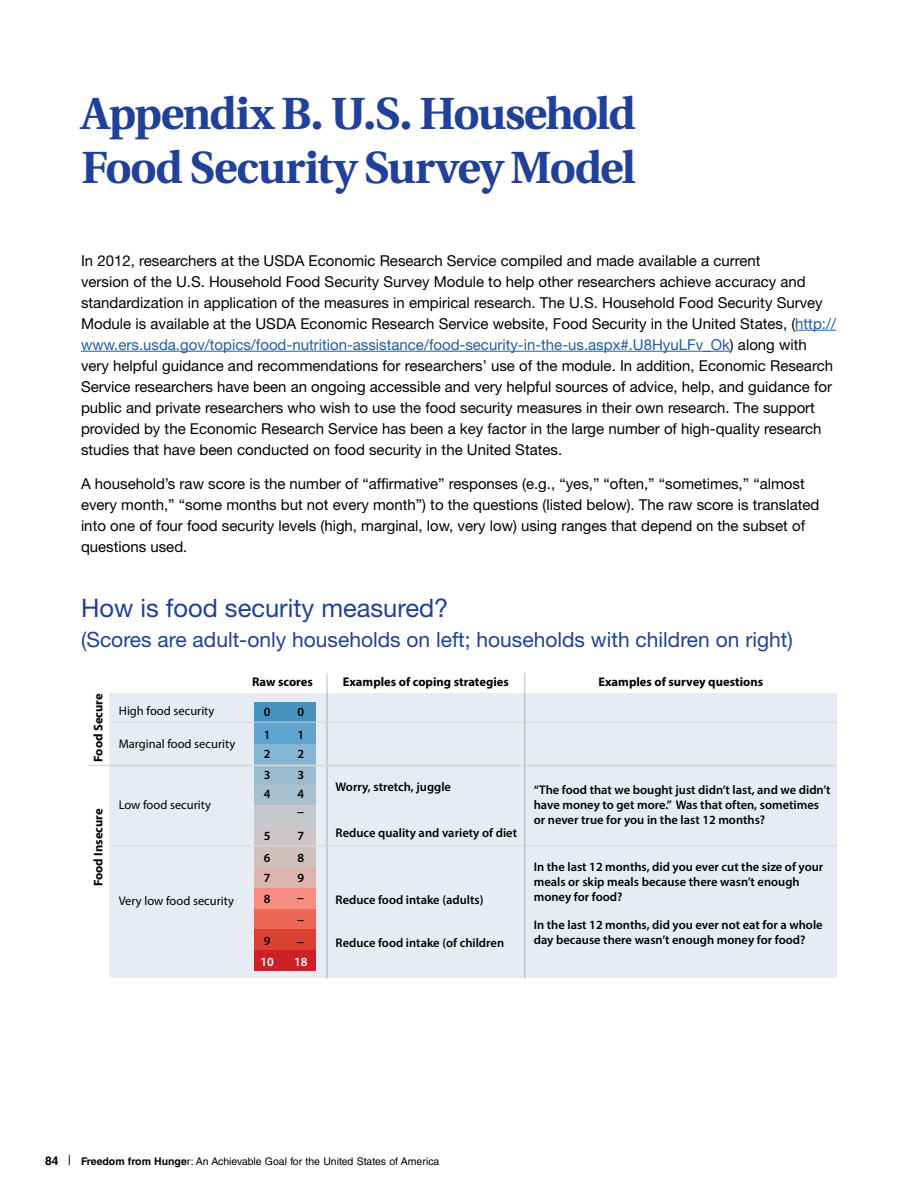
<style>
.page{position:relative;width:918px;height:1188px;background:#fff}
.page>*{position:absolute;margin:0;border:0;box-sizing:border-box;transform-origin:0 0}
.t1{font:700 45px/54px "Heuristica";letter-spacing:-.03em;color:#21409a}
.t2{font:25.5px "Helvetica Neue LT Std";color:#21409a}
.t3{font:21px "Helvetica Neue LT Std";color:#21409a}
.t4{font:15px/21px "Helvetica Neue LT Std";color:#000}
.t5{font:600 12.45px/15px "Myriad Pro";color:#000}
.t6{font:700 12.45px "Myriad Pro";color:#000}
.t7{font:12.45px "Myriad Pro";color:#000}
.t8{font:600 12.45px "Myriad Pro";color:#fff}
.t9{font:10.5px "Helvetica LT Std";color:#000}
.s1{color:#215e9e}
.s2{font-weight:700;font-size:12px}
.s3{font-size:13.5px}
.s4{font-weight:700}
</style>
<div class="page">
<div style="left:109px;top:693px;width:727px;height:285px;background:#e7ecf2"></div>
<hr style="left:795px;top:330px;width:41px;height:1px;background:#215e9e">
<hr style="left:81px;top:351px;width:649px;height:1px;background:#215e9e">
<div style="left:254px;top:909px;width:61px;height:21px;background:#eb6756"></div>
<div style="left:254px;top:743px;width:61px;height:21px;background:#83b6d2"></div>
<div style="left:254px;top:826px;width:61px;height:21px;background:#ccc7c6"></div>
<div style="left:254px;top:785px;width:61px;height:20px;background:#a8c0cd"></div>
<div style="left:254px;top:805px;width:61px;height:21px;background:#c3c8ca"></div>
<div style="left:254px;top:847px;width:61px;height:21px;background:#d1c0be"></div>
<div style="left:254px;top:867px;width:61px;height:21px;background:#dab5b0"></div>
<div style="left:254px;top:888px;width:61px;height:21px;background:#f58d81"></div>
<div style="left:254px;top:764px;width:61px;height:21px;background:#9bbcce"></div>
<div style="left:254px;top:723px;width:61px;height:20px;background:#5fa5cf"></div>
<hr style="left:326px;top:673px;width:2px;height:305px;background:#000">
<hr style="left:524px;top:673px;width:1px;height:305px;background:#000">
<hr style="left:89px;top:765px;width:747px;height:1px;background:#d7d7d7">
<hr style="left:111px;top:845px;width:725px;height:1px;background:#d7d7d7">
<div style="left:254px;top:702px;width:61px;height:21px;background:#4892c0"></div>
<hr style="left:111px;top:722px;width:725px;height:1px;background:#d7d7d7">
<div style="left:254px;top:930px;width:61px;height:20px;background:#da4133"></div>
<div style="left:254px;top:950px;width:61px;height:21px;background:#cd2027"></div>
<h2 class="t1" style="left:81px;top:85px;width:556px">Appendix B. U.S. Household<br>Food Security Survey Model</h2>
<p class="t4" style="left:81px;top:250px;width:757px">In 2012, researchers at the USDA Economic Research Service compiled and made available a current<br>version of the U.S. Household Food Security Survey Module to help other researchers achieve accuracy and standardization in application of the measures in empirical research. The U.S. Household Food Security Survey Module is available at the USDA Economic Research Service website, Food Security in the United States, (<span class="s1">http:// www.ers.usda.gov/topics/food-nutrition-assistance/food-security-in-the-us.aspx#.U8HyuLFv_Ok</span>) along with very helpful guidance and recommendations for researchers’ use of the module. In addition, Economic Research Service researchers have been an ongoing accessible and very helpful sources of advice, help, and guidance for public and private researchers who wish to use the food security measures in their own research. The support provided by the Economic Research Service has been a key factor in the large number of high-quality research studies that have been conducted on food security in the United States.</p>
<p class="t4" style="left:81px;top:473px;width:740px">A household’s raw score is the number of “affirmative” responses (e.g., “yes,” “often,” “sometimes,” “almost every month,” “some months but not every month”) to the questions (listed below). The raw score is translated into one of four food security levels (high, marginal, low, very low) using ranges that depend on the subset of questions used.</p>
<p class="t2" style="left:81px;top:592px;width:369px">How is food security measured?</p>
<p class="t3" style="left:81px;top:627px;width:713px">(Scores are adult-only households on left; households with children on right)</p>
<p class="t6" style="left:90px;top:762px;width:70px;rotate:-90deg">Food Secure</p>
<p class="t6" style="left:90px;top:886px;width:79px;rotate:-90deg">Food Insecure</p>
<p class="t6" style="left:252px;top:674px;width:62px">Raw scores</p>
<p class="t7" style="left:119px;top:703px;width:97px">High food security</p>
<p class="t5" style="left:264px;top:704px;width:8px">0</p>
<p class="t5" style="left:297px;top:704px;width:8px">0</p>
<p class="t5" style="left:264px;top:727px;width:8px">1</p>
<p class="t5" style="left:297px;top:727px;width:8px">1</p>
<p class="t7" style="left:119px;top:736px;width:118px">Marginal food security</p>
<p class="t5" style="left:264px;top:746px;width:8px">2</p>
<p class="t5" style="left:297px;top:746px;width:8px">2</p>
<p class="t5" style="left:264px;top:767px;width:8px">3</p>
<p class="t5" style="left:297px;top:767px;width:8px">3</p>
<p class="t5" style="left:264px;top:786px;width:8px">4</p>
<p class="t5" style="left:297px;top:786px;width:8px">4</p>
<p class="t7" style="left:119px;top:797px;width:94px">Low food security</p>
<p class="t5" style="left:297px;top:804px;width:9px">−</p>
<p class="t5" style="left:264px;top:828px;width:8px">5</p>
<p class="t5" style="left:297px;top:828px;width:8px">7</p>
<p class="t5" style="left:264px;top:850px;width:8px">6</p>
<p class="t5" style="left:297px;top:850px;width:8px">8</p>
<p class="t5" style="left:264px;top:870px;width:8px">7</p>
<p class="t5" style="left:297px;top:870px;width:8px">9</p>
<p class="t7" style="left:119px;top:893px;width:117px">Very low food security</p>
<p class="t5" style="left:264px;top:891px;width:8px">8</p>
<p class="t5" style="left:297px;top:886px;width:9px;line-height:22.2px">− −</p>
<p class="t5" style="left:264px;top:933px;width:8px">9</p>
<p class="t5" style="left:297px;top:934px;width:9px">−</p>
<p class="t8" style="left:260px;top:954px;width:15px">10</p>
<p class="t8" style="left:294px;top:954px;width:15px">18</p>
<p class="t6" style="left:343px;top:674px;width:168px">Examples of coping strategies</p>
<p class="t6" style="left:598px;top:674px;width:166px">Examples of survey questions</p>
<p class="t5" style="left:336px;top:779px;width:117px">Worry, stretch, juggle</p>
<p class="t5" style="left:336px;top:825px;width:183px">Reduce quality and variety of diet</p>
<p class="t5" style="left:336px;top:892px;width:149px">Reduce food intake (adults)</p>
<p class="t5" style="left:336px;top:935px;width:170px">Reduce food intake (of children</p>
<p class="t5" style="left:534px;top:782px;width:298px">“The food that we bought just didn’t last, and we didn’t have money to get more.” Was that often, sometimes or never true for you in the last 12 months?</p>
<p class="t5" style="left:534px;top:859px;width:291px">In the last 12 months, did you ever cut the size of your meals or skip meals because there wasn’t enough money for food?</p>
<p class="t5" style="left:534px;top:917px;width:290px">In the last 12 months, did you ever not eat for a whole day because there wasn’t enough money for food?</p>
<p class="t9" style="left:45px;top:1156px;width:396px"><span class="s2">84</span> <span class="s3">|</span> <span class="s4">Freedom from Hunge</span>r: An Achievable Goal for the United States of America</p>
</div>
